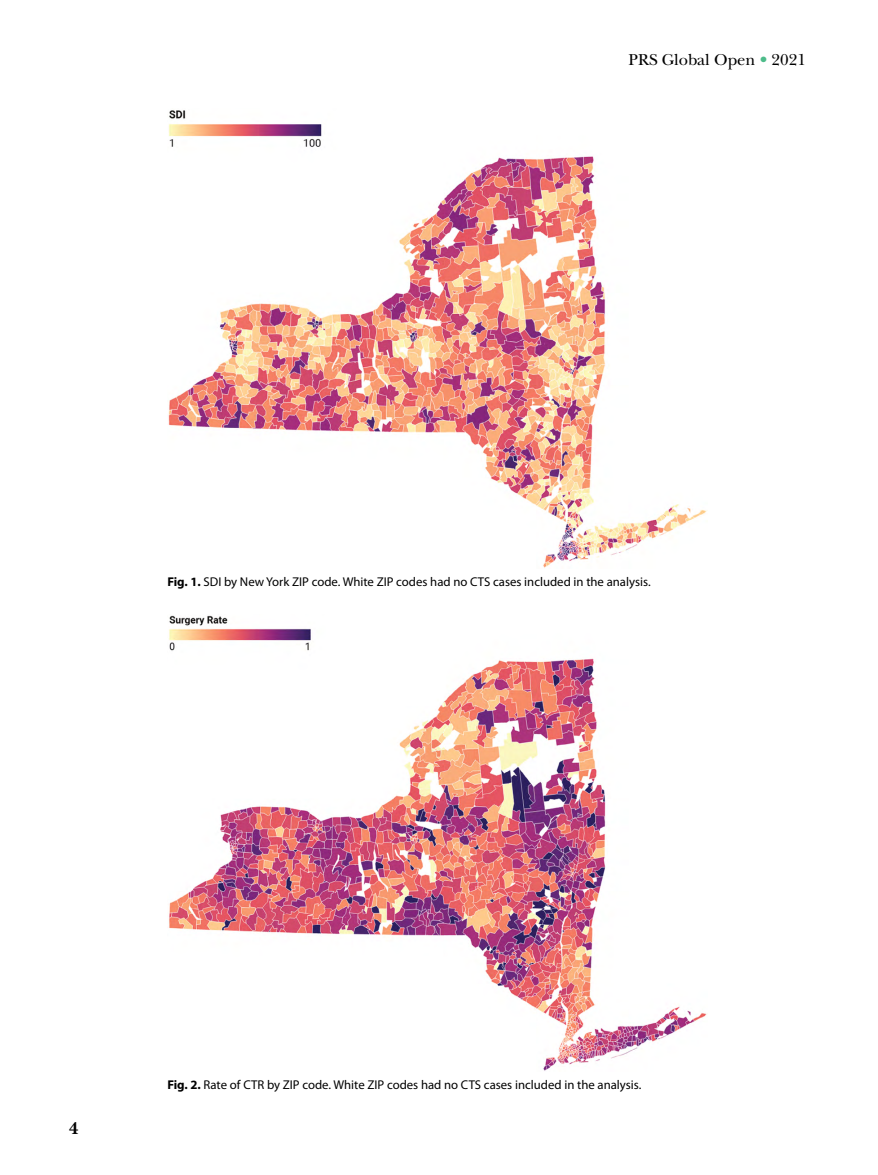
<style>
.page{position:relative;width:878px;height:1175px;background:#fff}
.page>*{position:absolute;margin:0;border:0;box-sizing:border-box;transform-origin:0 0}
.t1{font:700 18px "New Baskerville Std";color:#000}
.t2{font:16.5px "New Baskerville Std";color:#000}
.t3{font:12.75px "Myriad Pro";color:#000}
.s1{color:#4dbc8a}
.s2{font-weight:700}
</style>
<div class="page">
<img style="left:168px;top:110px;width:539px;height:458px">
<img style="left:169px;top:615px;width:538px;height:456px">
<p class="t2" style="left:628px;top:50px;width:179px">PRS Global Open <span class="s1">•</span> 2021</p>
<p class="t3" style="left:167px;top:573px;width:485px"><span class="s2">Fig. 1.</span> SDI by New York ZIP code. White ZIP codes had no CTS cases included in the analysis.</p>
<h1 class="t1" style="left:69px;top:1118px;width:11px">4</h1>
<p class="t3" style="left:167px;top:1076px;width:84px"><span class="s2">Fig. 2.</span> Rate of CTR</p>
<p class="t3" style="left:267px;top:1076px;width:376px">by ZIP code. White ZIP codes had no CTS cases included in the analysis.</p>
</div>
